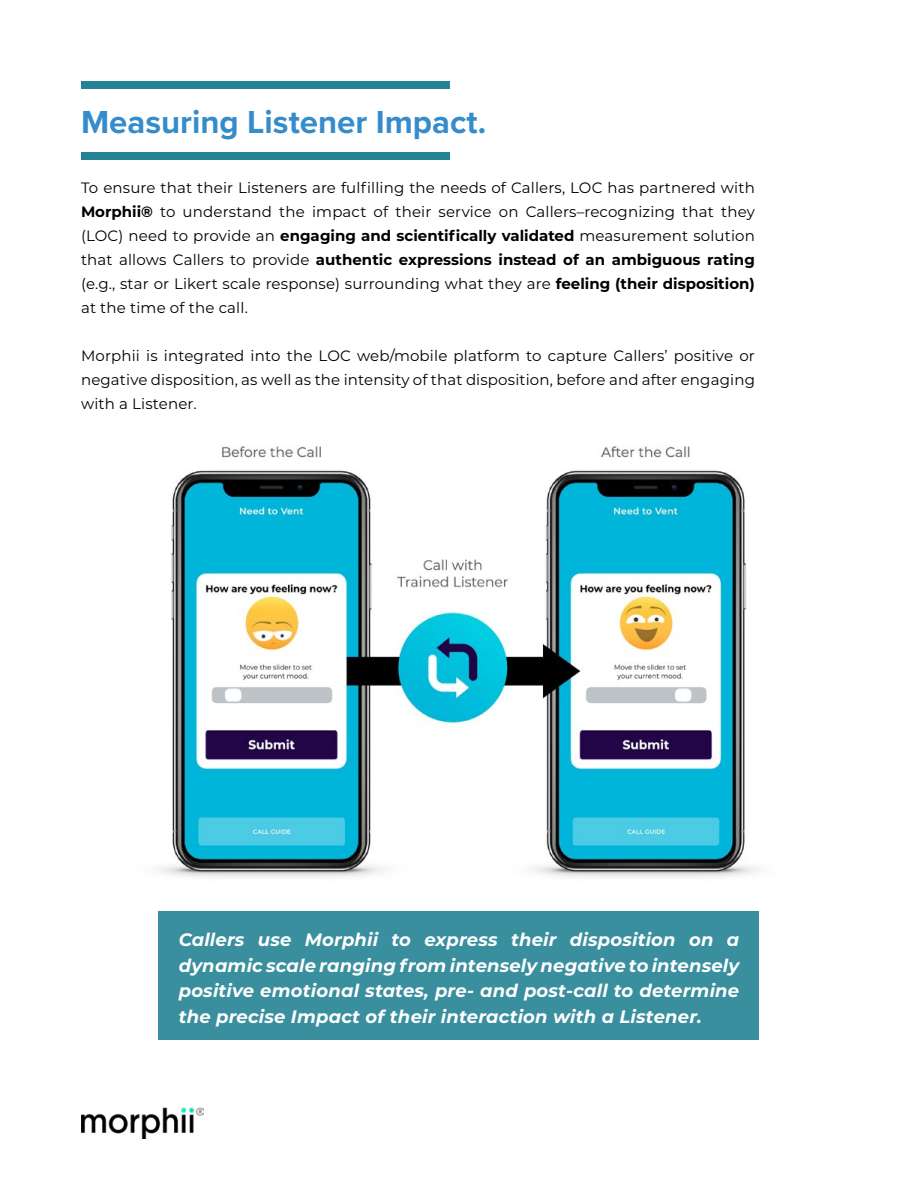
<style>
.page{position:relative;width:918px;height:1188px;background:#fff}
.page>*{position:absolute;margin:0;border:0;box-sizing:border-box;transform-origin:0 0}
.t1{font:700 33px "Proxima Nova";color:#358ccb}
.t2{font:italic 700 18px/25.5px "Montserrat";letter-spacing:.01em;color:#fff;text-align:justify}
.t3{font:15px/24px "Montserrat";letter-spacing:.01em;color:#000;text-align:justify}
.s1{font-weight:700}
</style>
<div class="page">
<img style="left:81px;top:1107px;width:122px;height:31px">
<div style="left:81px;top:152px;width:368px;height:7px;background:#248395"></div>
<div style="left:81px;top:81px;width:368px;height:7px;background:#248395"></div>
<img style="left:159px;top:446px;width:599px;height:432px">
<div style="left:159px;top:912px;width:600px;height:128px;background:#3a8f9f"></div>
<h1 class="t1" style="left:81px;top:98px;width:407px">Measuring Listener Impact.</h1>
<p class="t3" style="left:81px;top:175px;width:675px">To ensure that their Listeners are fulfilling the needs of Callers, LOC has partnered with <span class="s1">Morphii®</span> to understand the impact of their service on Callers–recognizing that they (LOC) need to provide an <span class="s1">engaging and scientifically validated</span> measurement solution that allows Callers to provide <span class="s1">authentic expressions instead of an ambiguous rating </span>(e.g., star or Likert scale response) surrounding what they are <span class="s1">feeling (their disposition) </span>at the time of the call.</p>
<p class="t3" style="left:81px;top:343px;width:675px">Morphii is integrated into the LOC web/mobile platform to capture Callers’ positive or negative disposition, as well as the intensity of that disposition, before and after engaging with a Listener.</p>
<p class="t2" style="left:179px;top:926px;width:562px">Callers use Morphii to express their disposition on a dynamic scale ranging from intensely negative to intensely positive emotional states, pre- and post-call to determine the precise Impact of their interaction with a Listener.</p>
</div>
